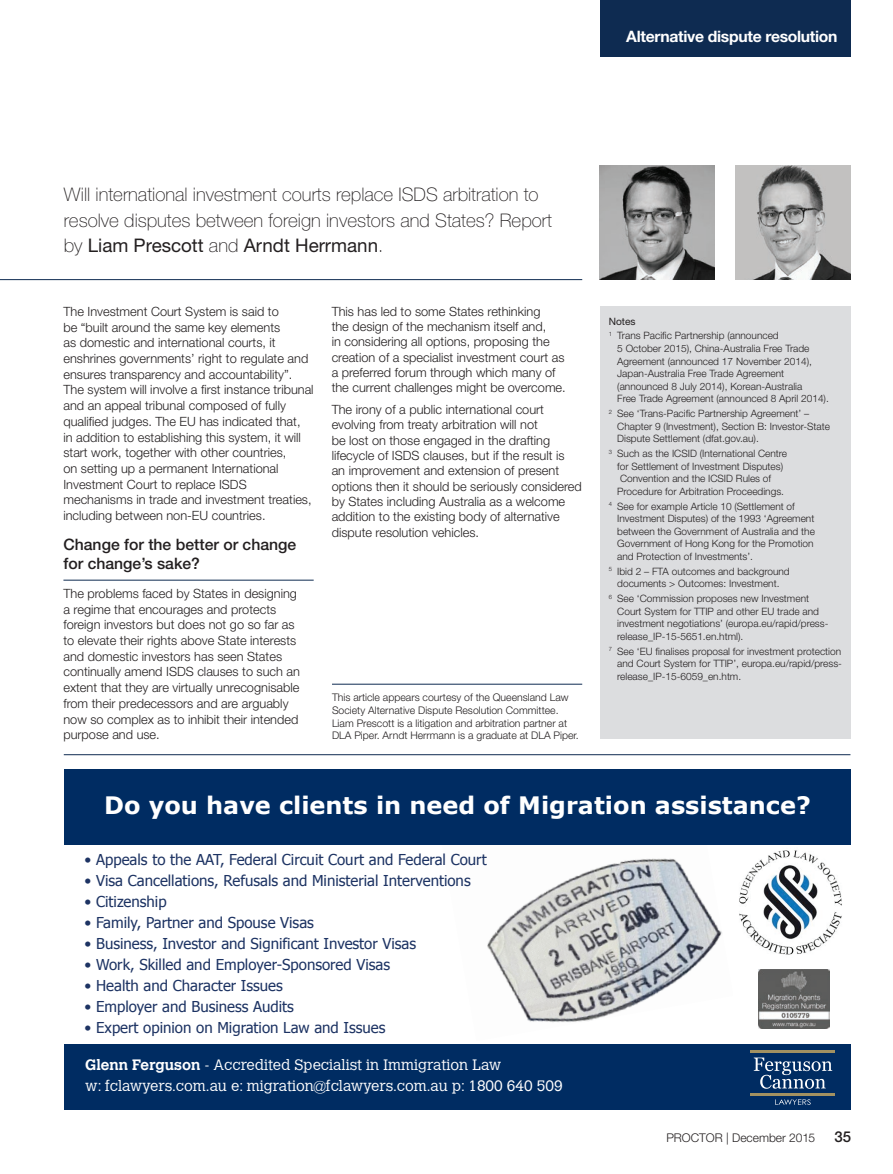
<style>
.page{position:relative;width:893px;height:1174px;background:#fff}
.page>*{position:absolute;margin:0;border:0;box-sizing:border-box;transform-origin:0 0}
.t1{font:700 24px "Verdana";color:#fff}
.t2{font:100 18.75px/25.5px "Helvetica Neue LT Std";color:#231f20}
.t3{font:500 15.75px/19.4px "Helvetica Neue LT Std";color:#231f20}
.t4{font:700 15.75px "Helvetica Neue LT Std";letter-spacing:-.02em;color:#fff}
.t5{font:15px "Tahoma";color:#1d3363}
.t6{font:300 15px/21px "Calvert";color:#fff}
.t7{font:500 15px "Helvetica Neue LT Std";color:#231f20}
.t8{font:300 12.75px/15.8px "Helvetica Neue LT Std";color:#231f20}
.t9{font:300 12px "Helvetica Neue LT Std";color:#231f20}
.t10{font:300 10.5px/12.6px "Helvetica Neue LT Std";color:#231f20}
.t11{font:300 10.2px/12.6px "Helvetica Neue LT Std";color:#231f20}
.s1{font-weight:400}
.s2{font-weight:700}
</style>
<div class="page">
<div style="left:600px;top:0;width:250px;height:57px;background:#0e2b51"></div>
<img style="left:600px;top:165px;width:114px;height:115px">
<img style="left:735px;top:165px;width:115px;height:115px">
<hr style="left:64px;top:754px;width:786px;height:1px;background:#0e2b51">
<hr style="left:0;top:279px;width:582px;height:1px;background:#0e2b51">
<hr style="left:63px;top:580px;width:251px;height:1px;background:#0e2b51">
<div style="left:600px;top:307px;width:250px;height:432px;background:#dcdddf"></div>
<img style="left:487px;top:858px;width:235px;height:164px">
<div style="left:64px;top:1044px;width:786px;height:66px;background:#002c62"></div>
<img style="left:759px;top:969px;width:71px;height:59px">
<img style="left:739px;top:850px;width:103px;height:105px">
<div style="left:64px;top:770px;width:786px;height:75px;background:#002c62"></div>
<svg style="left:754px;top:1057px;width:78px;height:47px"></svg>
<hr style="left:751px;top:1093px;width:84px;height:2px;background:#a29161">
<hr style="left:751px;top:1050px;width:84px;height:3px;background:#a29161">
<hr style="left:332px;top:684px;width:250px;height:1px;background:#0e2b51">
<p class="t4" style="left:626px;top:26px;width:213px">Alternative dispute resolution</p>
<h2 class="t2" style="left:64px;top:182px;width:490px">Will international investment courts replace ISDS arbitration to resolve disputes between foreign investors and States? Report by <span class="s1">Liam Prescott</span> and <span class="s1">Arndt Herrmann</span>.</h2>
<p class="t8" style="left:63px;top:303px;width:252px">The Investment Court System is said to<br>be “built around the same key elements<br>as domestic and international courts, it enshrines governments’ right to regulate and ensures transparency and accountability”.<br>The system will involve a first instance tribunal and an appeal tribunal composed of fully qualified judges. The EU has indicated that,<br>in addition to establishing this system, it will start work, together with other countries,<br>on setting up a permanent International Investment Court to replace ISDS mechanisms in trade and investment treaties, including between non-EU countries.</p>
<p class="t3" style="left:63px;top:534px;width:234px">Change for the better or change for change’s sake?</p>
<p class="t8" style="left:63px;top:585px;width:238px">The problems faced by States in designing a regime that encourages and protects foreign investors but does not go so far as to elevate their rights above State interests and domestic investors has seen States continually amend ISDS clauses to such an extent that they are virtually unrecognisable from their predecessors and are arguably now so complex as to inhibit their intended purpose and use.</p>
<p class="t8" style="left:332px;top:303px;width:236px;line-height:15.3px">This has led to some States rethinking<br>the design of the mechanism itself and,<br>in considering all options, proposing the creation of a specialist investment court as a preferred forum through which many of the current challenges might be overcome.</p>
<p class="t8" style="left:332px;top:401px;width:252px;line-height:15.3px">The irony of a public international court evolving from treaty arbitration will not<br>be lost on those engaged in the drafting lifecycle of ISDS clauses, but if the result is<br>an improvement and extension of present options then it should be seriously considered by States including Australia as a welcome addition to the existing body of alternative dispute resolution vehicles.</p>
<p class="t10" style="left:332px;top:691px;width:248px">This article appears courtesy of the Queensland Law Society Alternative Dispute Resolution Committee.<br>Liam Prescott is a litigation and arbitration partner at DLA Piper. Arndt Herrmann is a graduate at DLA Piper.</p>
<p class="t11" style="left:609px;top:313px;width:172px;line-height:14.7px"><span class="s1">Notes<br></span><sup>1</sup> Trans Pacific Partnership (announced</p>
<p class="t11" style="left:617px;top:342px;width:213px">5 October 2015), China-Australia Free Trade Agreement (announced 17 November 2014), Japan-Australia Free Trade Agreement (announced 8 July 2014), Korean-Australia<br>Free Trade Agreement (announced 8 April 2014).</p>
<p class="t11" style="left:617px;top:407px;width:214px;text-indent:-9px"><sup>2</sup> See ‘Trans-Pacific Partnership Agreement’ –<br>Chapter 9 (Investment), Section B: Investor-State<br>Dispute Settlement (dfat.gov.au).</p>
<p class="t11" style="left:609px;top:447px;width:180px;text-align:center"><sup>3</sup> Such as the ICSID (International Centre for Settlement of Investment Disputes)<br>Convention and the ICSID Rules of Procedure for Arbitration Proceedings.</p>
<p class="t11" style="left:617px;top:499px;width:199px;text-indent:-9px"><sup>4</sup> See for example Article 10 (Settlement of Investment Disputes) of the 1993 ‘Agreement between the Government of Australia and the Government of Hong Kong for the Promotion and Protection of Investments’.</p>
<p class="t11" style="left:609px;top:564px;width:182px;text-align:center"><sup>5</sup> Ibid 2 – FTA outcomes and background documents &gt; Outcomes: Investment.</p>
<p class="t11" style="left:617px;top:592px;width:211px;text-indent:-9px"><sup>6</sup> See ‘Commission proposes new Investment Court System for TTIP and other EU trade and investment negotiations’ (europa.eu/rapid/press&shy;release_IP-15-5651.en.html).</p>
<p class="t11" style="left:617px;top:644px;width:225px;text-align:justify;text-indent:-9px"><sup>7</sup> See ‘EU finalises proposal for investment protection and Court System for TTIP’, europa.eu/rapid/press&shy;release_IP-15-6059_en.htm.</p>
<h1 class="t1" style="left:104px;top:788px;width:708px">Do you have clients in need of Migration assistance?</h1>
<p class="t5" style="left:85px;top:849px;width:403px">• Appeals to the AAT, Federal Circuit Court and Federal Court</p>
<p class="t5" style="left:85px;top:870px;width:388px">• Visa Cancellations, Refusals and Ministerial Interventions</p>
<p class="t5" style="left:85px;top:891px;width:84px">• Citizenship</p>
<p class="t5" style="left:85px;top:912px;width:231px">• Family, Partner and Spouse Visas</p>
<p class="t5" style="left:85px;top:933px;width:333px">• Business, Investor and Significant Investor Visas</p>
<p class="t5" style="left:85px;top:954px;width:307px">• Work, Skilled and Employer-Sponsored Visas</p>
<p class="t5" style="left:85px;top:975px;width:200px">• Health and Character Issues</p>
<p class="t5" style="left:85px;top:996px;width:211px">• Employer and Business Audits</p>
<p class="t5" style="left:85px;top:1017px;width:302px">• Expert opinion on Migration Law and Issues</p>
<p class="t6" style="left:85px;top:1054px;width:479px"><span class="s2">Glenn Ferguson</span> - Accredited Specialist in Immigration Law<br>w: fclawyers.com.au e: migration@fclawyers.com.au p: 1800 640 509</p>
<p class="t9" style="left:666px;top:1130px;width:150px">PROCTOR | December 2015</p>
<p class="t7" style="left:834px;top:1127px;width:18px">35</p>
</div>
